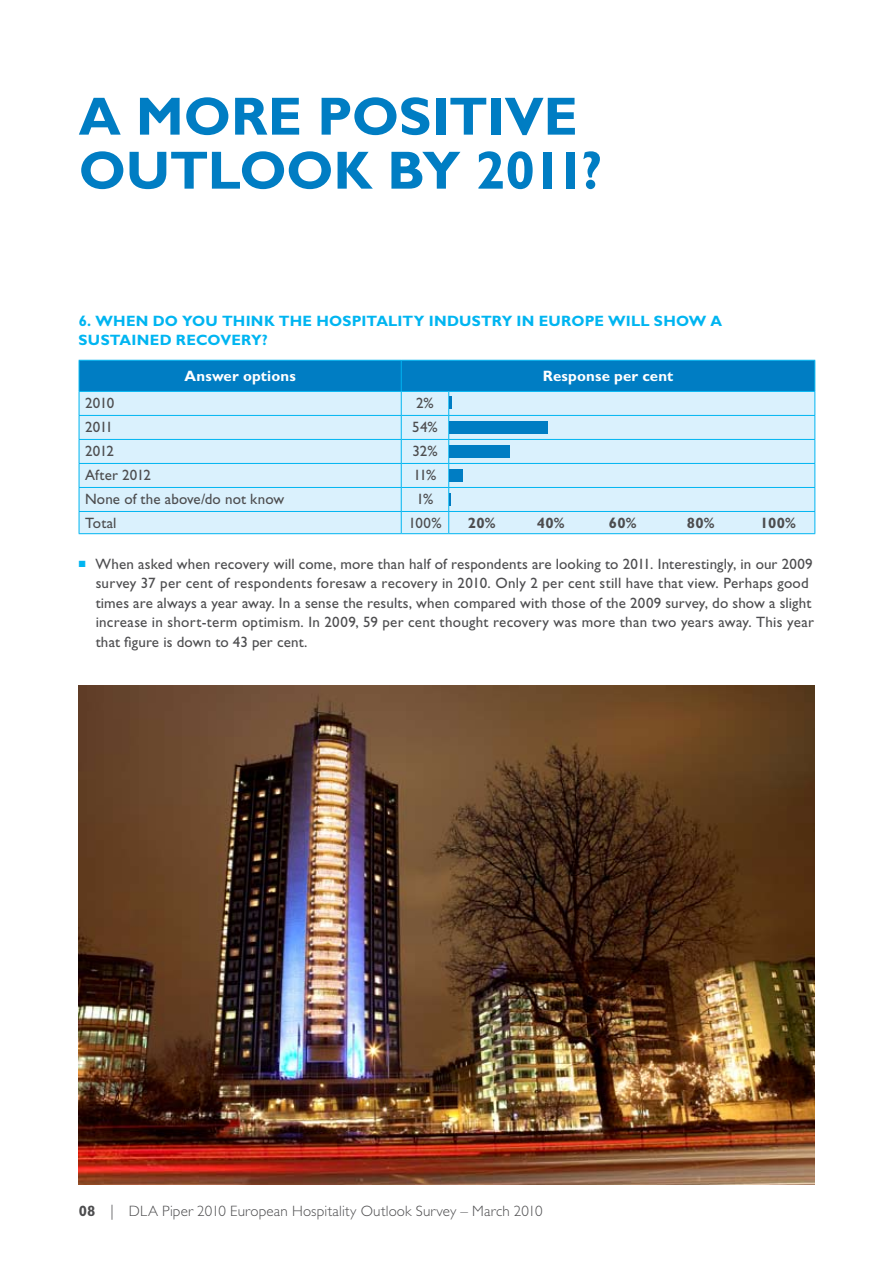
<style>
.page{position:relative;width:893px;height:1263px;background:#fff}
.page>*{position:absolute;margin:0;border:0;box-sizing:border-box;transform-origin:0 0}
.t1{font:700 54px/54px "Gill Sans Std";letter-spacing:-.005em;color:#007dc3}
.t2{font:15px/19.5px "Gill Sans Std";letter-spacing:.01em;color:#4d4d4f}
.t3{font:700 15px/19.5px "Gill Sans Std";letter-spacing:.02em;color:#00b5f1}
.t4{font:300 15px "Gill Sans Std";letter-spacing:.01em;color:#4d4d4f}
.t5{font:700 15px "Gill Sans Std";letter-spacing:.01em;color:#fff}
.t6{font:700 15px "Gill Sans Std";letter-spacing:.02em;color:#4d4d4f}
.s1{color:#00b5f1}
.s2{font-weight:700}
</style>
<div class="page">
<img style="left:79px;top:685px;width:735px;height:499px">
<hr style="left:79px;top:533px;width:322px;height:1px;background:#00b5f1">
<hr style="left:401px;top:533px;width:48px;height:1px;background:#00b5f1">
<hr style="left:449px;top:533px;width:366px;height:1px;background:#00b5f1">
<svg style="left:79px;top:360px;width:736px;height:173px;background:#a6d8f1"></svg>
<h1 class="t1" style="left:79px;top:89px;width:525px">A MORE POSITIVE<br>OUTLOOK BY 2011?</h1>
<p class="t3" style="left:79px;top:311px;width:641px">6. WH EN DO YOU TH IN K TH E HOSPITALITY INDUSTRY IN EUROPE WILL SHOW A<br>SUSTAIN ED RECOVERY?</p>
<p class="t5" style="left:184px;top:367px;width:113px">ANSWER OPTIONS</p>
<p class="t5" style="left:543px;top:367px;width:132px">RESPONSE PER CENT</p>
<p class="t2" style="left:85px;top:393px;width:31px">2010</p>
<p class="t2" style="left:416px;top:393px;width:19px">2%</p>
<p class="t2" style="left:85px;top:417px;width:30px">2011</p>
<p class="t2" style="left:412px;top:417px;width:27px">54%</p>
<p class="t2" style="left:85px;top:441px;width:30px">2012</p>
<p class="t2" style="left:412px;top:441px;width:27px">32%</p>
<p class="t2" style="left:85px;top:465px;width:67px">After 2012</p>
<p class="t2" style="left:414px;top:465px;width:24px">11%</p>
<p class="t2" style="left:85px;top:489px;width:201px">None of the above/do not know</p>
<p class="t2" style="left:416px;top:489px;width:18px">1%</p>
<p class="t2" style="left:85px;top:513px;width:33px">Total</p>
<p class="t2" style="left:408px;top:513px;width:35px">100%</p>
<p class="t6" style="left:468px;top:514px;width:29px">20%</p>
<p class="t6" style="left:537px;top:514px;width:29px">40%</p>
<p class="t6" style="left:609px;top:514px;width:29px">60%</p>
<p class="t6" style="left:687px;top:514px;width:29px">80%</p>
<p class="t6" style="left:760px;top:514px;width:37px">100%</p>
<p class="t2" style="left:96px;top:554px;width:720px;text-indent:-17px"><span class="s1">■</span> When asked when recovery will come, more than half of respondents are looking to 2011. Interestingly, in our 2009 survey 37 per cent of respondents foresaw a recovery in 2010. Only 2 per cent still have that view. Perhaps good times are always a year away. In a sense the results, when compared with those of the 2009 survey, do show a slight increase in short-term optimism. In 2009, 59 per cent thought recovery was more than two years away. This year that figure is down to 43 per cent.</p>
<p class="t4" style="left:79px;top:1202px;width:465px"><span class="s2">08</span> | DLA Piper 2010 European Hospitality Outlook Survey – March 2010</p>
</div>
